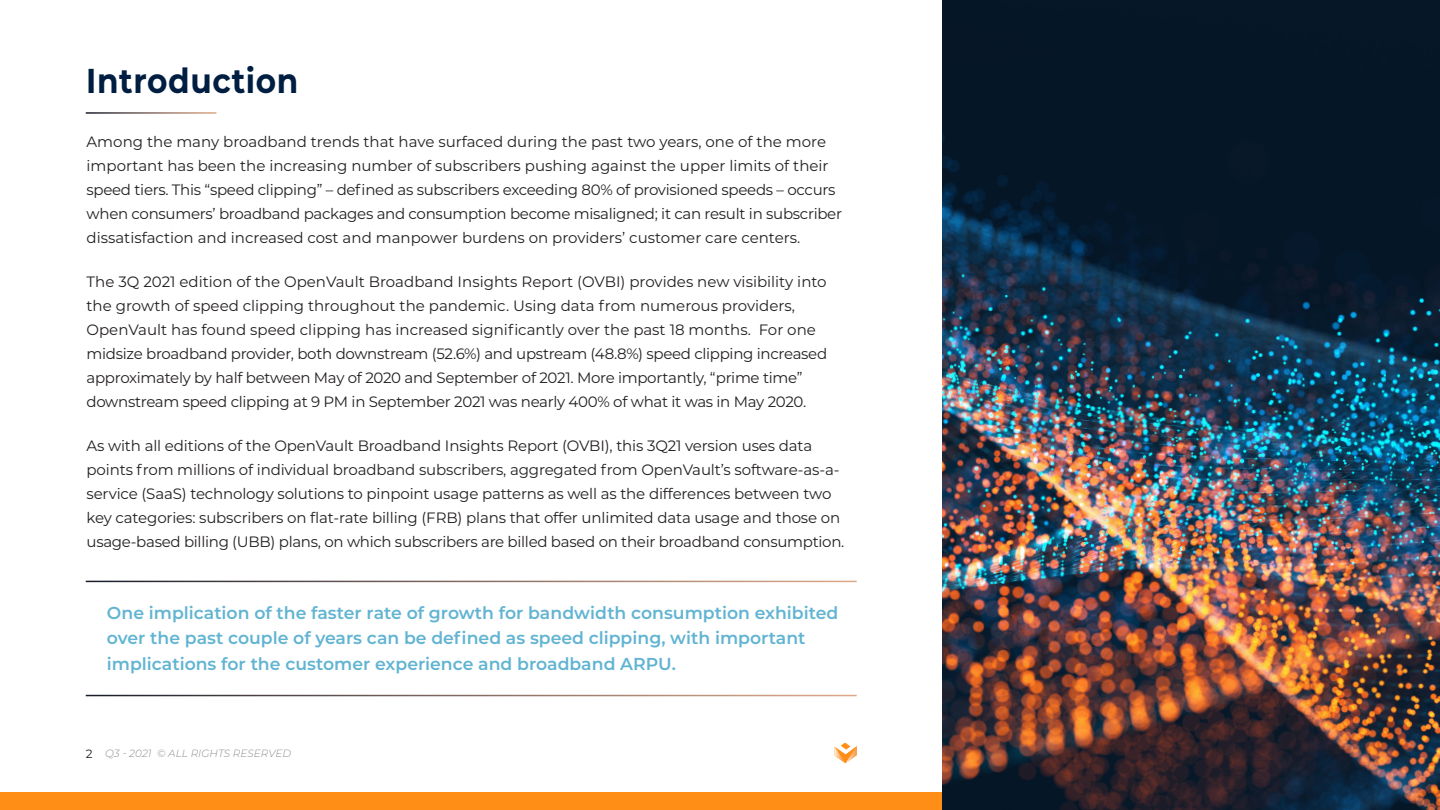
<style>
.page{position:relative;width:1440px;height:810px;background:#fff}
.page>*{position:absolute;margin:0;border:0;box-sizing:border-box;transform-origin:0 0}
.t1{font:700 34.5px "Montserrat";letter-spacing:.02em;color:#001e41;scale:.9 1}
.t2{font:600 17.25px/25.5px "Montserrat";color:#61b4d2}
.Body_Copy{font:15px/24px "Montserrat";letter-spacing:-.01em;color:#231f20}
.t3{font:italic 300 10.5px "Montserrat";color:#8a8c8f}
.s1{font-weight:400;font-style:normal;font-size:12px;color:#231f20}
</style>
<div class="page">
<svg style="left:834px;top:743px;width:22px;height:20px"></svg>
<div style="left:0;top:793px;width:945px;height:17px;background:#ff8e16"></div>
<img style="left:942px;top:0;width:498px;height:810px">
<p class="t1" style="left:86px;top:56px;width:237px">Introduction</p>
<p class="Body_Copy" style="left:87px;top:129px;width:757px">Among the many broadband trends that have surfaced during the past two years, one of the more important has been the increasing number of subscribers pushing against the upper limits of their speed tiers. This “speed clipping” – defined as subscribers exceeding 80% of provisioned speeds – occurs when consumers’ broadband packages and consumption become misaligned; it can result in subscriber dissatisfaction and increased cost and manpower burdens on providers’ customer care centers.</p>
<p class="Body_Copy" style="left:87px;top:269px;width:742px">The 3Q 2021 edition of the OpenVault Broadband Insights Report (OVBI) provides new visibility into the growth of speed clipping throughout the pandemic. Using data from numerous providers, OpenVault has found speed clipping has increased significantly over the past 18 months. For one midsize broadband provider, both downstream (52.6%) and upstream (48.8%) speed clipping increased approximately by half between May of 2020 and September of 2021. More importantly, “prime time” downstream speed clipping at 9 PM in September 2021 was nearly 400% of what it was in May 2020.</p>
<p class="Body_Copy" style="left:87px;top:433px;width:759px">As with all editions of the OpenVault Broadband Insights Report (OVBI), this 3Q21 version uses data points from millions of individual broadband subscribers, aggregated from OpenVault’s software-as-a&shy;service (SaaS) technology solutions to pinpoint usage patterns as well as the differences between two key categories: subscribers on flat-rate billing (FRB) plans that offer unlimited data usage and those on usage-based billing (UBB) plans, on which subscribers are billed based on their broadband consumption.</p>
<p class="t2" style="left:107px;top:599px;width:733px">One implication of the faster rate of growth for bandwidth consumption exhibited over the past couple of years can be defined as speed clipping, with important implications for the customer experience and broadband ARPU.</p>
<p class="t3" style="left:86px;top:747px;width:207px"><span class="s1">2</span> Q3 - 2021 © ALL RIGHTS RESERVED</p>
</div>
